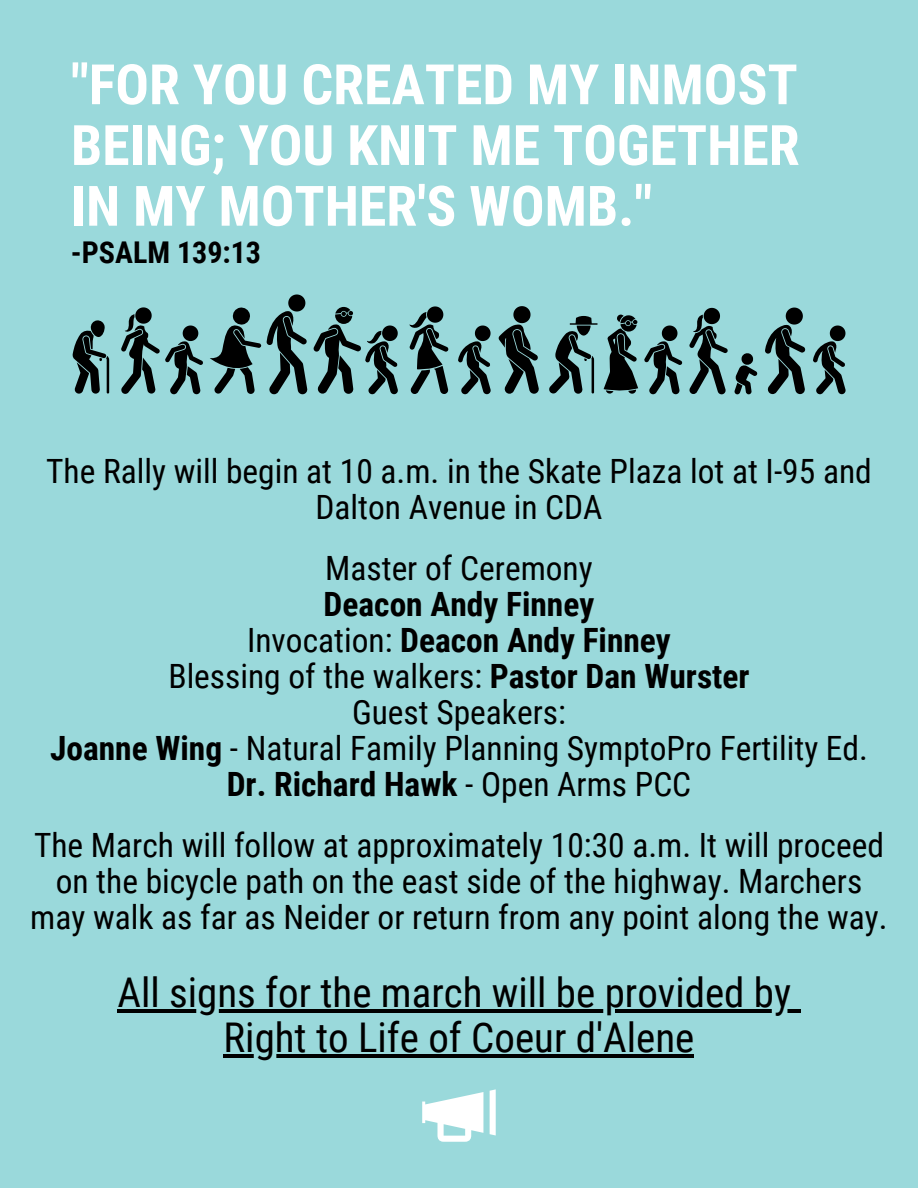
<style>
.page{position:relative;width:918px;height:1188px;background:#9ad9db}
.page>*{position:absolute;margin:0;border:0;box-sizing:border-box;transform-origin:0 0}
.t1{font:700 55.8px/60.8px "Roboto Condensed";color:#fff;text-align:justify}
.t2{font:40.95px "Roboto Condensed";color:#000}
.t3{font:33.45px/36px "Roboto Condensed";color:#000;text-align:center}
.t4{font:700 33.45px "Roboto Condensed";color:#000}
.t5{font:700 30px "Roboto Condensed";color:#000}
.s1{font-weight:400}
.s2{font-weight:700}
</style>
<div class="page">
<hr style="left:117px;top:1010px;width:674px;height:3px;background:#000">
<svg style="left:791px;top:1010px;width:10px;height:3px"></svg>
<hr style="left:224px;top:1055px;width:470px;height:3px;background:#000">
<svg style="left:765px;top:308px;width:41px;height:86px"></svg>
<svg style="left:689px;top:308px;width:39px;height:86px"></svg>
<svg style="left:549px;top:316px;width:48px;height:78px"></svg>
<svg style="left:604px;top:315px;width:34px;height:79px"></svg>
<svg style="left:498px;top:306px;width:41px;height:88px"></svg>
<svg style="left:458px;top:326px;width:33px;height:68px"></svg>
<svg style="left:813px;top:326px;width:33px;height:68px"></svg>
<svg style="left:644px;top:326px;width:38px;height:68px"></svg>
<svg style="left:121px;top:307px;width:82px;height:87px"></svg>
<svg style="left:734px;top:353px;width:24px;height:41px"></svg>
<svg style="left:409px;top:306px;width:40px;height:88px"></svg>
<svg style="left:210px;top:294px;width:188px;height:100px"></svg>
<svg style="left:72px;top:320px;width:37px;height:74px"></svg>
<svg style="left:422px;top:1089px;width:74px;height:53px"></svg>
<p class="t1" style="left:71px;top:55px;width:730px">"FOR YOU CREATED MY INMOST BEING; YOU KNIT ME TOGETHER IN MY MOTHER'S WOMB."</p>
<p class="t5" style="left:71px;top:235px;width:192px">-PSALM 139:13</p>
<p class="t3" style="left:46px;top:454px;width:827px">The Rally will begin at 10 a.m. in the Skate Plaza lot at I-95 and<br>Dalton Avenue in CDA</p>
<p class="t3" style="left:325px;top:550px;width:269px">Master of Ceremony</p>
<p class="t4" style="left:324px;top:585px;width:272px">Deacon Andy Finney</p>
<p class="t4" style="left:247px;top:621px;width:425px"><span class="s1">Invocation:</span> Deacon Andy Finney</p>
<p class="t3" style="left:168px;top:658px;width:583px">Blessing of the walkers: <span class="s2">Pastor Dan Wurster</span></p>
<p class="t3" style="left:352px;top:694px;width:215px">Guest Speakers:</p>
<p class="t3" style="left:50px;top:730px;width:819px"><span class="s2">Joanne Wing</span> - Natural Family Planning SymptoPro Fertility Ed.</p>
<p class="t4" style="left:227px;top:765px;width:466px">Dr. Richard Hawk <span class="s1">- Open Arms PCC</span></p>
<p class="t3" style="left:30px;top:827px;width:859px">The March will follow at approximately 10:30 a.m. It will proceed on the bicycle path on the east side of the highway. Marchers may walk as far as Neider or return from any point along the way.</p>
<p class="t2" style="left:117px;top:969px;width:675px">All signs for the march will be provided by</p>
<p class="t2" style="left:224px;top:1014px;width:472px">Right to Life of Coeur d'Alene</p>
</div>
